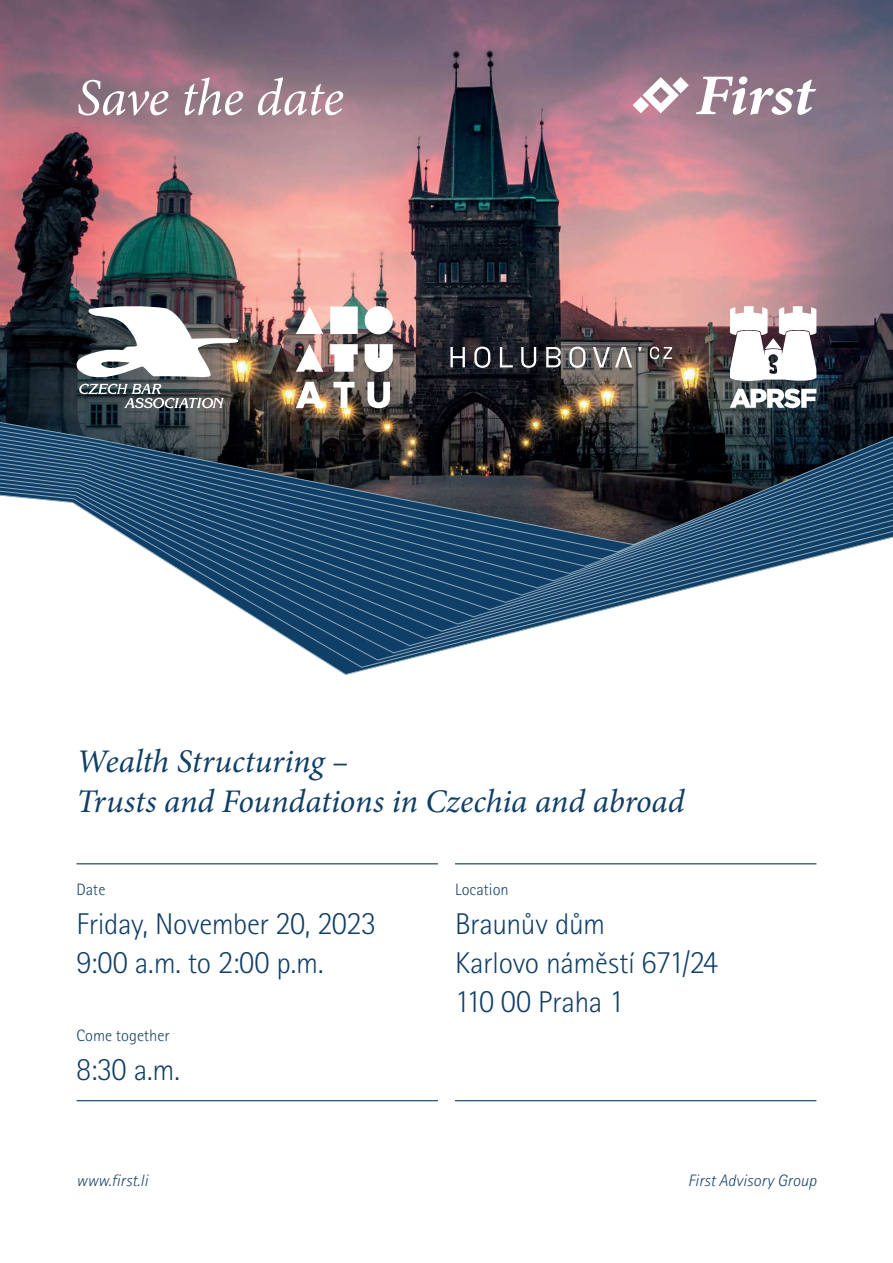
<style>
.page{position:relative;width:893px;height:1263px;background:#fff}
.page>*{position:absolute;margin:0;border:0;box-sizing:border-box;transform-origin:0 0}
.t1{font:italic 52.5px "Minion Pro";letter-spacing:-.015em;color:#fff}
.t2{font:italic 33px/39.6px "Minion Pro";letter-spacing:-.005em;color:#0f3e67}
.t3{font:300 30px/39px "Rotis II Sans Pro";letter-spacing:-.01em;color:#0f3e67}
.t4{font:italic 300 16.5px "Rotis II Sans Pro";letter-spacing:.01em;color:#0f3e67}
.t5{font:300 16.5px "Rotis II Sans Pro";color:#0f3e67}
</style>
<div class="page">
<img style="left:0;top:0;width:893px;height:419px">
<svg style="left:0;top:419px;width:893px;height:256px"></svg>
<hr style="left:455px;top:863px;width:361px;height:1px;background:#0f3e67">
<hr style="left:455px;top:1100px;width:361px;height:1px;background:#0f3e67">
<hr style="left:77px;top:1100px;width:361px;height:1px;background:#0f3e67">
<hr style="left:77px;top:863px;width:361px;height:1px;background:#0f3e67">
<svg style="left:696px;top:77px;width:120px;height:38px"></svg>
<svg style="left:633px;top:77px;width:56px;height:36px"></svg>
<svg style="left:72px;top:305px;width:168px;height:103px"></svg>
<img style="left:296px;top:306px;width:97px;height:102px">
<svg style="left:730px;top:306px;width:86px;height:103px"></svg>
<svg style="left:450px;top:347px;width:222px;height:21px;background:#666567"></svg>
<h1 class="t1" style="left:77px;top:62px;width:269px">Save the date</h1>
<p class="t2" style="left:77px;top:742px;width:609px">Wealth Structuring –<br>Trusts and Foundations in Czechia and abroad</p>
<p class="t5" style="left:77px;top:880px;width:30px">Date</p>
<p class="t3" style="left:77px;top:905px;width:301px">Friday, November 20, 2023<br>9:00 a.m. to 2:00 p.m.</p>
<p class="t5" style="left:77px;top:1026px;width:95px">Come together</p>
<p class="t3" style="left:77px;top:1050px;width:105px">8:30 a.m.</p>
<p class="t5" style="left:455px;top:880px;width:55px">Location</p>
<p class="t3" style="left:455px;top:905px;width:264px">Braunův dům<br>Karlovo náměstí 671/24<br>110 00 Praha 1</p>
<p class="t4" style="left:77px;top:1172px;width:73px">www.first.li</p>
<p class="t4" style="left:688px;top:1172px;width:130px">First Advisory Group</p>
</div>
